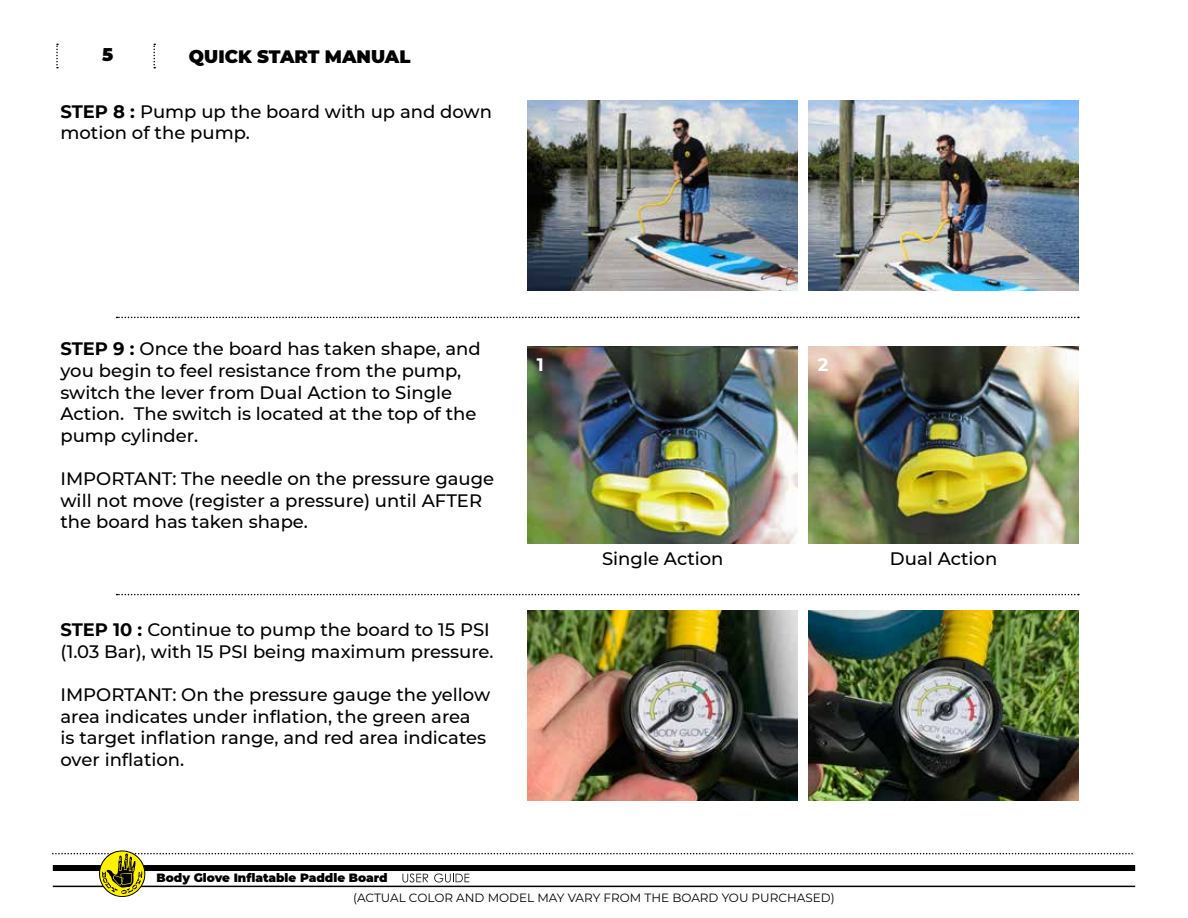
<style>
.page{position:relative;width:1188px;height:918px;background:#fff}
.page>*{position:absolute;margin:0;border:0;box-sizing:border-box;transform-origin:0 0}
.t1{font:500 18px/21.6px "Montserrat";color:#000}
.t2{font:900 18px "Montserrat";color:#000}
.t3{font:700 18px "Montserrat";color:#fff}
.t4{font:12px "Montserrat";color:#000}
.t5{font:900 12px "Montserrat";color:#000}
.s1{font-weight:700}
</style>
<div class="page">
<hr style="left:53px;top:886px;width:1082px;height:1px;background:#010101">
<svg style="left:53px;top:850px;width:1079px;height:47px"></svg>
<svg style="left:153px;top:44px;width:2px;height:24px"></svg>
<svg style="left:56px;top:44px;width:2px;height:24px"></svg>
<svg style="left:117px;top:317px;width:962px;height:1px"></svg>
<svg style="left:117px;top:594px;width:962px;height:1px"></svg>
<img style="left:528px;top:347px;width:270px;height:196px">
<img style="left:809px;top:347px;width:270px;height:196px">
<img style="left:809px;top:101px;width:270px;height:190px">
<img style="left:528px;top:101px;width:270px;height:190px">
<img style="left:528px;top:610px;width:270px;height:190px">
<img style="left:809px;top:610px;width:270px;height:190px">
<p class="t2" style="left:102px;top:41px;width:13px">5</p>
<p class="t2" style="left:189px;top:43px;width:223px">QUICK START MANUAL</p>
<p class="t1" style="left:60px;top:100px;width:433px"><span class="s1">STEP 8 :</span> Pump up the board with up and down motion of the pump.</p>
<p class="t1" style="left:60px;top:338px;width:422px"><span class="s1">STEP 9 :</span> Once the board has taken shape, and you begin to feel resistance from the pump, switch the lever from Dual Action to Single Action. The switch is located at the top of the pump cylinder.</p>
<p class="t1" style="left:60px;top:467px;width:435px">IMPORTANT: The needle on the pressure gauge will not move (register a pressure) until AFTER the board has taken shape.</p>
<p class="t1" style="left:60px;top:618px;width:435px"><span class="s1">STEP 10 :</span> Continue to pump the board to 15 PSI (1.03 Bar), with 15 PSI being maximum pressure.</p>
<p class="t1" style="left:60px;top:683px;width:431px">IMPORTANT: On the pressure gauge the yellow area indicates under inflation, the green area<br>is target inflation range, and red area indicates over inflation.</p>
<p class="t3" style="left:537px;top:351px;width:9px">1</p>
<p class="t3" style="left:818px;top:351px;width:12px">2</p>
<p class="t1" style="left:602px;top:547px;width:123px">Single Action</p>
<p class="t1" style="left:890px;top:547px;width:109px">Dual Action</p>
<p class="t5" style="left:156px;top:869px;width:233px">Body Glove Inflatable Paddle Board</p>
<p class="t4" style="left:353px;top:889px;width:483px">(ACTUAL COLOR AND MODEL MAY VARY FROM THE BOARD YOU PURCHASED)</p>
</div>
